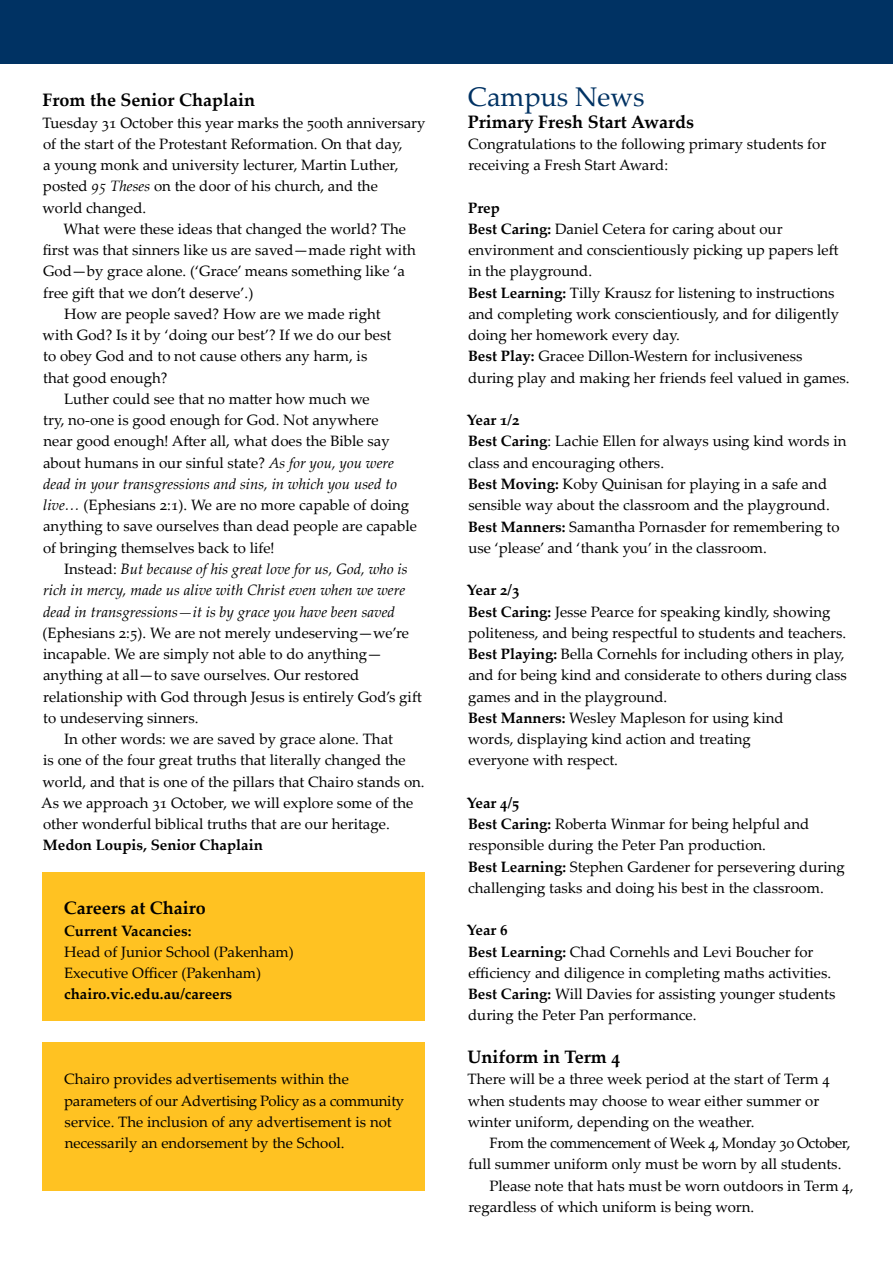
<style>
.page{position:relative;width:893px;height:1263px;background:#fff}
.page>*{position:absolute;margin:0;border:0;box-sizing:border-box;transform-origin:0 0}
.t1{font:27px "Palatino Linotype";color:#003263}
.t2{font:700 18px "Palatino Linotype";color:#000}
.t3{font:15px/21.3px "Palatino Linotype";color:#000}
.t4{font:italic 15px "Palatino Linotype";color:#000}
.t5{font:700 15px "Palatino Linotype";color:#000}
.t6{font:15px "Palatino Linotype";letter-spacing:-.025em;color:#000}
.s1{font-style:italic}
.s2{font-style:normal}
.s3{font-weight:700}
</style>
<div class="page">
<div style="left:0;top:0;width:893px;height:64px;background:#003263"></div>
<div style="left:43px;top:872px;width:382px;height:148px;background:#ffc222"></div>
<div style="left:43px;top:1042px;width:382px;height:149px;background:#ffc222"></div>
<p class="t2" style="left:43px;top:87px;width:214px">From the Senior Chaplain</p>
<p class="t3" style="left:42px;top:111px;width:385px">Tuesday 31 October this year marks the 500th anniversary of the start of the Protestant Reformation. On that day,<br>a young monk and university lecturer, Martin Luther, posted <span class="s1">95 Theses</span> on the door of his church, and the<br>world changed.</p>
<p class="t3" style="left:63px;top:217px;width:344px">What were these ideas that changed the world? The</p>
<p class="t3" style="left:43px;top:239px;width:375px">first was that sinners like us are saved—made right with</p>
<p class="t3" style="left:43px;top:260px;width:364px">God—by grace alone. (‘Grace’ means something like ‘a</p>
<p class="t3" style="left:43px;top:281px;width:212px">free gift that we don’t deserve’.)</p>
<p class="t3" style="left:64px;top:303px;width:318px">How are people saved? How are we made right</p>
<p class="t3" style="left:43px;top:324px;width:350px">with God? Is it by ‘doing our best’? If we do our best</p>
<p class="t3" style="left:43px;top:345px;width:326px">to obey God and to not cause others any harm, is</p>
<p class="t3" style="left:43px;top:366px;width:126px">that good enough?</p>
<p class="t3" style="left:64px;top:388px;width:307px">Luther could see that no matter how much we</p>
<p class="t3" style="left:43px;top:409px;width:337px">try, no-one is good enough for God. Not anywhere</p>
<p class="t3" style="left:43px;top:430px;width:348px">near good enough! After all, what does the Bible say</p>
<p class="t3" style="left:43px;top:451px;width:352px">about humans in our sinful state? <span class="s1">As for you, you were</span></p>
<p class="t4" style="left:43px;top:473px;width:355px">dead in your transgressions and sins, in which you used to</p>
<p class="t3" style="left:43px;top:494px;width:367px"><span class="s1">live…</span> (Ephesians 2:1). We are no more capable of doing</p>
<p class="t3" style="left:43px;top:515px;width:375px">anything to save ourselves than dead people are capable</p>
<p class="t3" style="left:43px;top:536px;width:233px">of bringing themselves back to life!</p>
<p class="t4" style="left:64px;top:558px;width:345px"><span class="s2">Instead:</span> But because of his great love for us, God, who is</p>
<p class="t4" style="left:43px;top:579px;width:364px">rich in mercy, made us alive with Christ even when we were</p>
<p class="t4" style="left:43px;top:601px;width:353px">dead in transgressions—it is by grace you have been saved</p>
<p class="t3" style="left:43px;top:621px;width:368px">(Ephesians 2:5). We are not merely undeserving—we’re</p>
<p class="t3" style="left:43px;top:643px;width:340px">incapable. We are simply not able to do anything—</p>
<p class="t3" style="left:43px;top:664px;width:318px">anything at all—to save ourselves. Our restored</p>
<p class="t3" style="left:43px;top:685px;width:380px">relationship with God through Jesus is entirely God’s gift</p>
<p class="t3" style="left:43px;top:706px;width:157px">to undeserving sinners.</p>
<p class="t3" style="left:64px;top:728px;width:330px">In other words: we are saved by grace alone. That</p>
<p class="t3" style="left:43px;top:749px;width:364px">is one of the four great truths that literally changed the</p>
<p class="t3" style="left:43px;top:770px;width:384px">world, and that is one of the pillars that Chairo stands on.</p>
<p class="t3" style="left:41px;top:791px;width:374px">As we approach 31 October, we will explore some of the</p>
<p class="t3" style="left:43px;top:813px;width:348px">other wonderful biblical truths that are our heritage.</p>
<p class="t5" style="left:43px;top:834px;width:221px">Medon Loupis, Senior Chaplain</p>
<p class="t2" style="left:64px;top:895px;width:143px">Careers at Chairo</p>
<p class="t5" style="left:64px;top:920px;width:129px">Current Vacancies:</p>
<p class="t3" style="left:64px;top:940px;width:231px">Head of Junior School (Pakenham)<br>Executive Officer (Pakenham)</p>
<p class="t5" style="left:64px;top:983px;width:170px">chairo.vic.edu.au/careers</p>
<p class="t3" style="left:64px;top:1068px;width:342px">Chairo provides advertisements within the parameters of our Advertising Policy as a community service. The inclusion of any advertisement is not necessarily an endorsement by the School.</p>
<h1 class="t1" style="left:468px;top:78px;width:178px">Campus News</h1>
<p class="t2" style="left:468px;top:109px;width:228px">Primary Fresh Start Awards</p>
<p class="t3" style="left:468px;top:132px;width:360px">Congratulations to the following primary students for receiving a Fresh Start Award:</p>
<p class="t3" style="left:468px;top:196px;width:383px"><span class="s3">Prep<br>Best Caring:</span> Daniel Cetera for caring about our environment and conscientiously picking up papers left in the playground.<br><span class="s3">Best Learning:</span> Tilly Krausz for listening to instructions and completing work conscientiously, and for diligently doing her homework every day.<br><span class="s3">Best Play:</span> Gracee Dillon-Western for inclusiveness during play and making her friends feel valued in games.</p>
<p class="t3" style="left:467px;top:409px;width:381px"><span class="s3">Year 1/2<br>Best Caring</span>: Lachie Ellen for always using kind words in class and encouraging others.<br><span class="s3">Best Moving:</span> Koby Quinisan for playing in a safe and sensible way about the classroom and the playground.<br><span class="s3">Best Manners:</span> Samantha Pornasder for remembering to use ‘please’ and ‘thank you’ in the classroom.</p>
<p class="t3" style="left:467px;top:579px;width:382px"><span class="s3">Year 2/3<br>Best Caring:</span> Jesse Pearce for speaking kindly, showing politeness, and being respectful to students and teachers.<br><span class="s3">Best Playing:</span> Bella Cornehls for including others in play, and for being kind and considerate to others during class games and in the playground.<br><span class="s3">Best Manners:</span> Wesley Mapleson for using kind<br>words, displaying kind action and treating<br>everyone with respect.</p>
<p class="t3" style="left:467px;top:791px;width:380px"><span class="s3">Year 4/5<br>Best Caring:</span> Roberta Winmar for being helpful and responsible during the Peter Pan production.<br><span class="s3">Best Learning:</span> Stephen Gardener for persevering during challenging tasks and doing his best in the classroom.</p>
<p class="t3" style="left:467px;top:919px;width:370px"><span class="s3">Year 6<br>Best Learning:</span> Chad Cornehls and Levi Boucher for efficiency and diligence in completing maths activities.<br><span class="s3">Best Caring:</span> Will Davies for assisting younger students during the Peter Pan performance.</p>
<p class="t2" style="left:468px;top:1044px;width:154px">Uniform in Term 4</p>
<p class="t3" style="left:468px;top:1068px;width:364px">There will be a three week period at the start of Term 4 when students may choose to wear either summer or winter uniform, depending on the weather.</p>
<p class="t6" style="left:489px;top:1132px;width:363px">From the commencement of Week 4, Monday 30 October,</p>
<p class="t3" style="left:468px;top:1153px;width:374px">full summer uniform only must be worn by all students.</p>
<p class="t3" style="left:489px;top:1174px;width:366px">Please note that hats must be worn outdoors in Term 4,</p>
<p class="t3" style="left:468px;top:1195px;width:287px">regardless of which uniform is being worn.</p>
</div>
